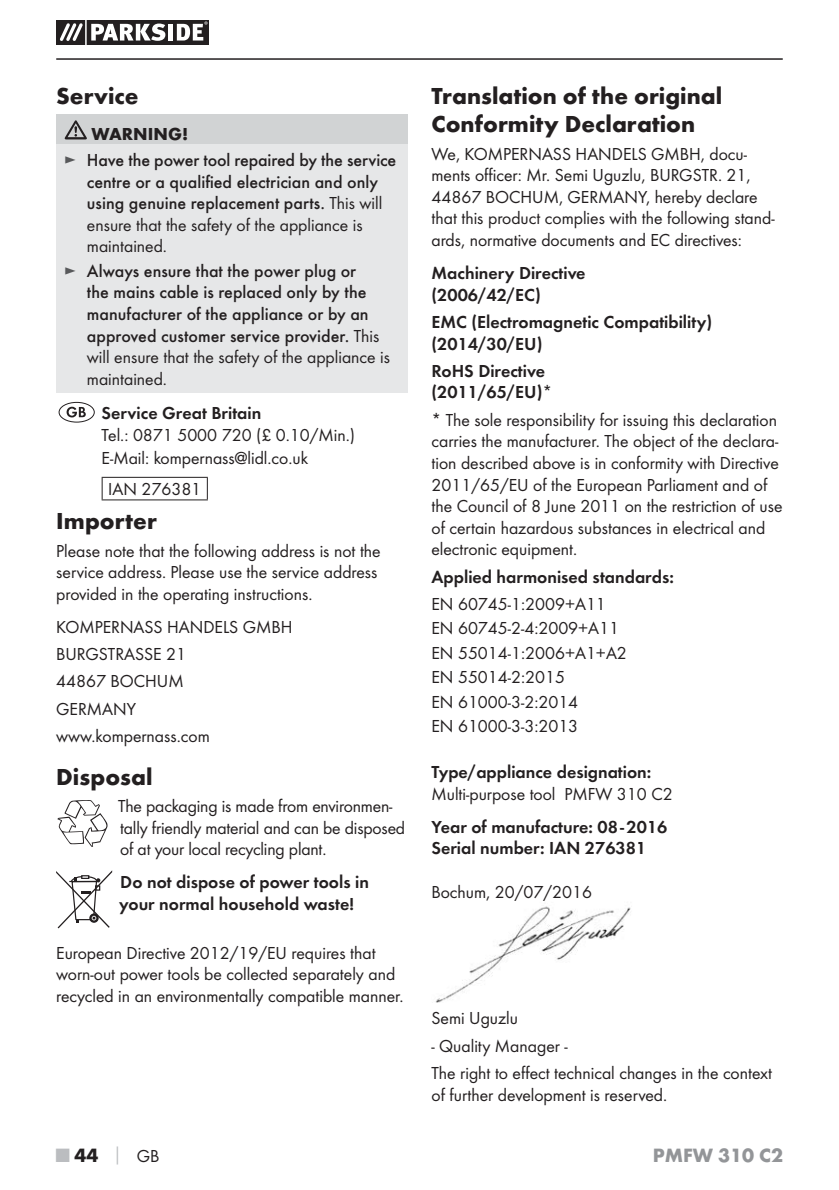
<style>
.page{position:relative;width:839px;height:1190px;background:#fff}
.page>*{position:absolute;margin:0;border:0;box-sizing:border-box;transform-origin:0 0}
.t1{font:700 24px/28.8px "Futura";color:#231f20}
.t2{font:700 20px "Futura";color:#939598}
.t3{font:700 20px "Futura";color:#231f20}
.t4{font:18px/21.6px "Futura Boo";color:#231f20}
.t5{font:18px/21.6px "Futura Dem";color:#231f20}
.t6{font:500 18px/21.6px "Futura";color:#231f20}
.s1{font-weight:700}
.s2{font-family:"Futura Boo";font-weight:400;color:#58595b}
.s3{font-family:"Futura Boo";font-weight:400}
.s4{font-family:"Futura Boo"}
.s5{color:#bbbdc0}
.s6{font-size:18px;color:#bbbdc0}
.s7{font-family:"Futura Boo";font-weight:400;font-size:18px}
</style>
<div class="page">
<hr style="left:56px;top:58px;width:726px;height:2px;background:#231f20">
<svg style="left:56px;top:20px;width:153px;height:25px"></svg>
<hr style="left:85px;top:20px;width:2px;height:25px;background:#fff">
<div style="left:56px;top:114px;width:351px;height:30px;background:#d1d3d4"></div>
<div style="left:56px;top:144px;width:351px;height:249px;background:#e6e7e8"></div>
<svg style="left:65px;top:120px;width:22px;height:19px"></svg>
<div style="left:59px;top:402px;width:36px;height:20px;border:1px solid #231f20;border-radius:50%"></div>
<svg style="left:67px;top:407px;width:19px;height:10px"></svg>
<hr style="left:102px;top:477px;width:106px;height:1px;background:#231f20">
<svg style="left:102px;top:478px;width:1px;height:21px"></svg>
<svg style="left:207px;top:478px;width:1px;height:21px"></svg>
<hr style="left:102px;top:499px;width:106px;height:1px;background:#231f20">
<img style="left:435px;top:906px;width:196px;height:96px">
<svg style="left:57px;top:800px;width:50px;height:46px"></svg>
<svg style="left:56px;top:870px;width:56px;height:58px"></svg>
<h1 class="t1" style="left:56px;top:83px;width:84px">Service</h1>
<p class="t6" style="left:64px;top:122px;width:333px;line-height:26px;text-indent:27px"><span class="s1">WARNING!<br></span><span class="s2">►</span> Have the power tool repaired by the service</p>
<p class="t6" style="left:87px;top:172px;width:297px">centre or a qualified electrician and only using genuine replacement parts. <span class="s3">This will</span></p>
<p class="t4" style="left:87px;top:215px;width:277px">ensure that the safety of the appliance is maintained.</p>
<p class="t6" style="left:87px;top:261px;width:294px;text-indent:-23px"><span class="s2">►</span> Always ensure that the power plug or the mains cable is replaced only by the manufacturer of the appliance or by an approved customer service provider. <span class="s3">This</span></p>
<p class="t4" style="left:87px;top:347px;width:304px">will ensure that the safety of the appliance is maintained.</p>
<p class="t5" style="left:102px;top:403px;width:161px">Service Great Britain</p>
<p class="t4" style="left:102px;top:425px;width:255px;line-height:22.4px">Tel.: 0871 5000 720 (£ 0.10/Min.)<br>E-Mail: kompernass@lidl.co.uk</p>
<p class="t4" style="left:108px;top:479px;width:94px">IAN 276381</p>
<h1 class="t1" style="left:56px;top:509px;width:102px">Importer</h1>
<p class="t4" style="left:56px;top:540px;width:326px">Please note that the following address is not the service address. Please use the service address provided in the operating instructions.</p>
<p class="t4" style="left:56px;top:614px;width:238px;line-height:27.2px">KOMPERNASS HANDELS GMBH<br>BURGSTRASSE 21<br>44867 BOCHUM<br>GERMANY www.kompernass.com</p>
<h1 class="t1" style="left:56px;top:764px;width:98px">Disposal</h1>
<p class="t4" style="left:118px;top:796px;width:288px">The packaging is made from environmen&shy;tally friendly material and can be disposed of at your local recycling plant.</p>
<p class="t5" style="left:119px;top:872px;width:251px">Do not dispose of power tools in your normal household waste!</p>
<p class="t4" style="left:56px;top:943px;width:349px">European Directive 2012/19/EU requires that worn-out power tools be collected separately and recycled in an environmentally compatible manner.</p>
<h1 class="t1" style="left:431px;top:83px;width:292px">Translation of the original<br>Conformity Declaration</h1>
<p class="t4" style="left:431px;top:144px;width:344px">We, KOMPERNASS HANDELS GMBH, docu&shy;ments officer: Mr. Semi Uguzlu, BURGSTR. 21, 44867 BOCHUM, GERMANY, hereby declare that this product complies with the following stand&shy;ards, normative documents and EC directives:</p>
<p class="t5" style="left:431px;top:263px;width:155px">Machinery Directive (2006/42/EC)</p>
<p class="t5" style="left:431px;top:312px;width:282px">EMC (Electromagnetic Compatibility) (2014/30/EU)</p>
<p class="t5" style="left:431px;top:361px;width:122px">RoHS Directive (2011/65/EU)<span class="s4">*</span></p>
<p class="t4" style="left:431px;top:410px;width:352px">* The sole responsibility for issuing this declaration carries the manufacturer. The object of the declara&shy;tion described above is in conformity with Directive 2011/65/EU of the European Parliament and of the Council of 8 June 2011 on the restriction of use of certain hazardous substances in electrical and electronic equipment.</p>
<p class="t5" style="left:431px;top:567px;width:244px">Applied harmonised standards:</p>
<p class="t4" style="left:431px;top:592px;width:197px;line-height:24.4px">EN 60745-1:2009+A11<br>EN 60745-2-4:2009+A11<br>EN 55014-1:2006+A1+A2<br>EN 55014-2:2015<br>EN 61000-3-2:2014<br>EN 61000-3-3:2013</p>
<p class="t5" style="left:431px;top:762px;width:221px">Type/appliance designation:</p>
<p class="t4" style="left:431px;top:784px;width:242px">Multi-purpose tool PMFW 310 C2</p>
<p class="t5" style="left:431px;top:817px;width:237px">Year of manufacture: 08 - 2016<br>Serial number: IAN 276381</p>
<p class="t4" style="left:431px;top:881px;width:162px">Bochum, 20/07/2016</p>
<p class="t4" style="left:431px;top:1008px;width:88px">Semi Uguzlu</p>
<p class="t4" style="left:431px;top:1033px;width:342px;line-height:27.2px">- Quality Manager -<br>The right to effect technical changes in the context</p>
<p class="t4" style="left:431px;top:1084px;width:237px">of further development is reserved.</p>
<p class="t3" style="left:56px;top:1147px;width:104px"><span class="s5">■</span> 44 <span class="s6">│</span> <span class="s7">GB</span></p>
<p class="t2" style="left:652px;top:1147px;width:132px">PMFW 310 C2</p>
</div>
